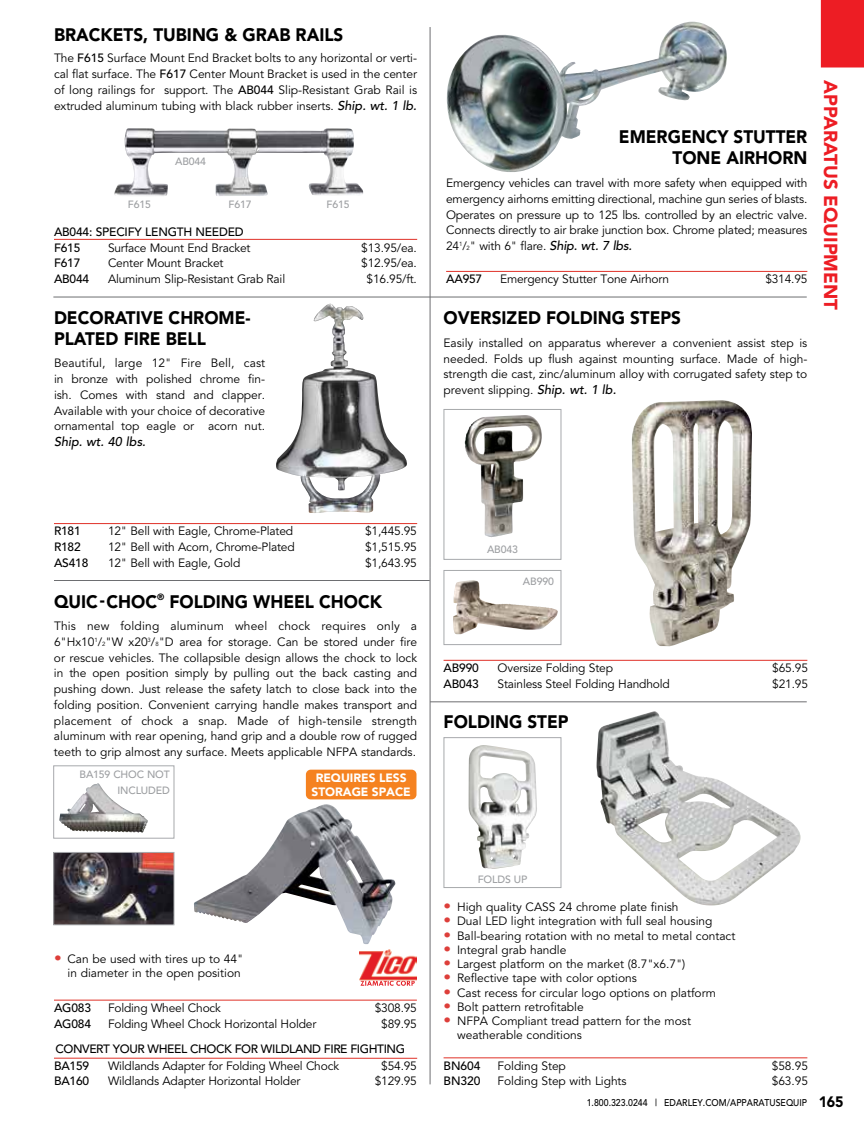
<style>
.page{position:relative;width:864px;height:1134px;background:#fff}
.page>*{position:absolute;margin:0;border:0;box-sizing:border-box;transform-origin:0 0}
.t1{font:900 18.75px "Avenir";color:#ed1d24}
.t2{font:900 18px/21px "Avenir";color:#000;scale:.95 1}
.t3{font:italic 500 12.75px "Avenir";letter-spacing:-.005em;color:#000}
.t4{font:12px/15.8px "Avenir";letter-spacing:-.005em;color:#000;text-align:justify}
.t5{font:500 12px "Avenir";letter-spacing:-.015em;color:#000}
.t6{font:500 12px "Avenir";letter-spacing:-.035em;color:#000}
.t7{font:900 12px/13.5px "Avenir";letter-spacing:-.005em;color:#fff;text-align:center}
.t8{font:500 10.5px/15.8px "Avenir";letter-spacing:-.015em;color:#9d9fa2;text-align:right}
.t9{font:500 9.75px "Avenir";color:#000;scale:.9 1}
.s1{font-weight:500}
.s2{font-weight:500;font-style:italic;font-size:12.75px}
.s3{font-size:6px}
.s4{font-size:14.4px;color:#dd3e3a}
.s5{font-weight:900;font-size:15px}
</style>
<div class="page">
<div style="left:821px;top:0;width:43px;height:68px;background:#ed1d24"></div>
<hr style="left:430px;top:27px;width:1px;height:540px;background:#6d6e71">
<hr style="left:430px;top:567px;width:1px;height:517px;background:#6d6e71">
<hr style="left:54px;top:580px;width:376px;height:1px;background:#6d6e71">
<hr style="left:53px;top:297px;width:754px;height:1px;background:#6d6e71">
<hr style="left:430px;top:701px;width:377px;height:1px;background:#6d6e71">
<img style="left:114px;top:128px;width:250px;height:68px">
<hr style="left:54px;top:239px;width:363px;height:1px;background:#e03128">
<img style="left:276px;top:304px;width:131px;height:209px">
<hr style="left:54px;top:523px;width:363px;height:1px;background:#e03128">
<img style="left:446px;top:22px;width:281px;height:150px">
<hr style="left:446px;top:271px;width:361px;height:1px;background:#e03128">
<img style="left:464px;top:415px;width:78px;height:122px">
<div style="left:444px;top:409px;width:117px;height:151px;border:1px solid #a7a9ac"></div>
<hr style="left:444px;top:660px;width:363px;height:1px;background:#e03128">
<img style="left:632px;top:400px;width:120px;height:246px">
<img style="left:453px;top:581px;width:105px;height:53px">
<div style="left:444px;top:570px;width:117px;height:75px;border:1px solid #a7a9ac"></div>
<img style="left:194px;top:804px;width:202px;height:140px">
<hr style="left:54px;top:1000px;width:363px;height:1px;background:#e03128">
<hr style="left:54px;top:1058px;width:363px;height:1px;background:#e03128">
<div style="left:306px;top:770px;width:111px;height:29px;background:#f58220;border-radius:5px"></div>
<img style="left:359px;top:949px;width:57px;height:32px">
<img style="left:360px;top:981px;width:55px;height:5px">
<img style="left:597px;top:711px;width:204px;height:195px">
<hr style="left:444px;top:1057px;width:363px;height:1px;background:#e03128">
<img style="left:59px;top:784px;width:38px;height:47px">
<div style="left:53px;top:765px;width:121px;height:74px;border:1px solid #a7a9ac"></div>
<img style="left:55px;top:854px;width:117px;height:69px">
<div style="left:53px;top:852px;width:121px;height:73px;border:1px solid #a7a9ac"></div>
<img style="left:469px;top:745px;width:68px;height:124px">
<div style="left:444px;top:737px;width:117px;height:151px;border:1px solid #a7a9ac"></div>
<h2 class="t2" style="left:54px;top:24px;width:306px">BRACKETS, TUBING &amp; GRAB RAILS</h2>
<p class="t4" style="left:54px;top:51px;width:365px">The <span class="s1">F615</span> Surface Mount End Bracket bolts to any horizontal or verti&shy;cal flat surface. The <span class="s1">F617</span> Center Mount Bracket is used in the center of long railings for support. The <span class="s1">AB044</span> Slip-Resistant Grab Rail is extruded aluminum tubing with black rubber inserts. <span class="s2">Ship. wt. 1 lb.</span></p>
<p class="t8" style="left:175px;top:153px;width:32px">AB044</p>
<p class="t8" style="left:229px;top:196px;width:25px">F617</p>
<p class="t8" style="left:327px;top:197px;width:25px">F615</p>
<p class="t5" style="left:54px;top:225px;width:191px">AB044: SPECIFY LENGTH NEEDED</p>
<p class="t8" style="left:128px;top:197px;width:25px">F615</p>
<p class="t5" style="left:54px;top:240px;width:28px">F615</p>
<p class="t4" style="left:108px;top:240px;width:144px">Surface Mount End Bracket</p>
<p class="t4" style="left:361px;top:240px;width:57px">$13.95/ea.</p>
<p class="t5" style="left:54px;top:256px;width:28px">F617</p>
<p class="t4" style="left:108px;top:256px;width:117px">Center Mount Bracket</p>
<p class="t4" style="left:361px;top:256px;width:57px">$12.95/ea.</p>
<p class="t5" style="left:54px;top:272px;width:37px">AB044</p>
<p class="t4" style="left:108px;top:271px;width:179px">Aluminum Slip-Resistant Grab Rail</p>
<p class="t4" style="left:367px;top:271px;width:52px">$16.95/ft.</p>
<h2 class="t2" style="left:54px;top:307px;width:208px">DECORATIVE CHROME-<br>PLATED FIRE BELL</h2>
<p class="t4" style="left:54px;top:356px;width:213px">Beautiful, large 12" Fire Bell, cast in bronze with polished chrome fin&shy;ish. Comes with stand and clapper.<br>Available with your choice of decorative ornamental top eagle or acorn nut.</p>
<p class="t3" style="left:54px;top:434px;width:93px">Ship. wt. 40 lbs.</p>
<h2 class="t2" style="left:619px;top:127px;width:200px;text-align:right">EMERGENCY STUTTER<br>TONE AIRHORN</h2>
<p class="t4" style="left:446px;top:175px;width:363px">Emergency vehicles can travel with more safety when equipped with emergency airhorns emitting directional, machine gun series of blasts.<br>Operates on pressure up to 125 lbs. controlled by an electric valve.<br>Connects directly to air brake junction box. Chrome plated; measures 24<sup>1</sup>/<span class="s3">2</span>" with 6" flare. <span class="s2">Ship. wt. 7 lbs.</span></p>
<p class="t5" style="left:446px;top:272px;width:38px">AA957</p>
<p class="t4" style="left:500px;top:271px;width:170px">Emergency Stutter Tone Airhorn</p>
<p class="t4" style="left:765px;top:271px;width:44px">$314.95</p>
<h2 class="t2" style="left:444px;top:307px;width:251px">OVERSIZED FOLDING STEPS</h2>
<p class="t4" style="left:444px;top:335px;width:365px">Easily installed on apparatus wherever a convenient assist step is needed. Folds up flush against mounting surface. Made of high&shy;strength die cast, zinc/aluminum alloy with corrugated safety step to prevent slipping. <span class="s2">Ship. wt. 1 lb.</span></p>
<h1 class="t1" style="left:842px;top:80px;width:231px;rotate:90deg">APPARATUS EQUIPMENT</h1>
<p class="t5" style="left:54px;top:524px;width:28px">R181</p>
<p class="t4" style="left:108px;top:523px;width:187px">12" Bell with Eagle, Chrome-Plated</p>
<p class="t4" style="left:365px;top:523px;width:53px">$1,445.95</p>
<p class="t5" style="left:54px;top:540px;width:28px">R182</p>
<p class="t4" style="left:108px;top:539px;width:188px">12" Bell with Acorn, Chrome-Plated</p>
<p class="t4" style="left:365px;top:539px;width:53px">$1,515.95</p>
<p class="t5" style="left:54px;top:556px;width:36px">AS418</p>
<p class="t4" style="left:108px;top:555px;width:134px">12" Bell with Eagle, Gold</p>
<p class="t4" style="left:365px;top:555px;width:53px">$1,643.95</p>
<h2 class="t2" style="left:54px;top:591px;width:347px">QUIC-CHOC<sup>®</sup> FOLDING WHEEL CHOCK</h2>
<p class="t4" style="left:54px;top:618px;width:365px">This new folding aluminum wheel chock requires only a 6"Hx10<sup>1</sup>/<span class="s3">2</span>"W x20<sup>3</sup>/<span class="s3">8</span>"D area for storage. Can be stored under fire or rescue vehicles. The collapsible design allows the chock to lock in the open position simply by pulling out the back casting and pushing down. Just release the safety latch to close back into the folding position. Convenient carrying handle makes transport and placement of chock a snap. Made of high-tensile strength aluminum with rear opening, hand grip and a double row of rugged teeth to grip almost any surface. Meets applicable NFPA standards.</p>
<p class="t8" style="left:80px;top:767px;width:92px">BA159 CHOC NOT<br>INCLUDED</p>
<p class="t7" style="left:312px;top:771px;width:101px">REQUIRES LESS<br>STORAGE SPACE</p>
<p class="t8" style="left:487px;top:541px;width:32px">AB043</p>
<p class="t8" style="left:523px;top:574px;width:32px">AB990</p>
<p class="t5" style="left:444px;top:661px;width:37px">AB990</p>
<p class="t4" style="left:498px;top:661px;width:117px">Oversize Folding Step</p>
<p class="t4" style="left:772px;top:661px;width:37px">$65.95</p>
<p class="t5" style="left:444px;top:677px;width:37px">AB043</p>
<p class="t4" style="left:498px;top:676px;width:174px">Stainless Steel Folding Handhold</p>
<p class="t4" style="left:772px;top:676px;width:37px">$21.95</p>
<h2 class="t2" style="left:444px;top:711px;width:133px">FOLDING STEP</h2>
<p class="t4" style="left:54px;top:952px;width:191px;line-height:14.2px;text-align:right"><span class="s4">•</span> Can be used with tires up to 44" in diameter in the open position</p>
<p class="t5" style="left:54px;top:1001px;width:39px">AG083</p>
<p class="t4" style="left:108px;top:1000px;width:115px">Folding Wheel Chock</p>
<p class="t4" style="left:375px;top:1000px;width:44px">$308.95</p>
<p class="t5" style="left:54px;top:1017px;width:39px">AG084</p>
<p class="t4" style="left:108px;top:1016px;width:210px">Folding Wheel Chock Horizontal Holder</p>
<p class="t4" style="left:381px;top:1016px;width:37px">$89.95</p>
<p class="t6" style="left:56px;top:1042px;width:351px">CONVERT YOUR WHEEL CHOCK FOR WILDLAND FIRE FIGHTING</p>
<p class="t5" style="left:54px;top:1059px;width:37px">BA159</p>
<p class="t4" style="left:108px;top:1058px;width:233px">Wildlands Adapter for Folding Wheel Chock</p>
<p class="t4" style="left:381px;top:1058px;width:37px">$54.95</p>
<p class="t5" style="left:54px;top:1074px;width:37px">BA160</p>
<p class="t4" style="left:108px;top:1074px;width:194px">Wildlands Adapter Horizontal Holder</p>
<p class="t4" style="left:375px;top:1074px;width:44px">$129.95</p>
<p class="t8" style="left:478px;top:872px;width:51px">FOLDS UP</p>
<p class="t4" style="left:444px;top:900px;width:237px"><span class="s4">•</span> High quality CASS 24 chrome plate finish</p>
<p class="t4" style="left:444px;top:914px;width:270px"><span class="s4">•</span> Dual LED light integration with full seal housing</p>
<p class="t4" style="left:444px;top:928px;width:293px"><span class="s4">•</span> Ball-bearing rotation with no metal to metal contact</p>
<p class="t4" style="left:444px;top:942px;width:124px"><span class="s4">•</span> Integral grab handle</p>
<p class="t4" style="left:444px;top:957px;width:243px"><span class="s4">•</span> Largest platform on the market (8.7"x6.7")</p>
<p class="t4" style="left:444px;top:971px;width:195px"><span class="s4">•</span> Reflective tape with color options</p>
<p class="t4" style="left:444px;top:985px;width:274px"><span class="s4">•</span> Cast recess for circular logo options on platform</p>
<p class="t4" style="left:444px;top:999px;width:142px"><span class="s4">•</span> Bolt pattern retrofitable</p>
<p class="t4" style="left:457px;top:1014px;width:235px;line-height:14.2px;text-indent:-14px"><span class="s4">•</span> NFPA Compliant tread pattern for the most weatherable conditions</p>
<p class="t5" style="left:444px;top:1059px;width:38px">BN604</p>
<p class="t4" style="left:498px;top:1058px;width:70px">Folding Step</p>
<p class="t4" style="left:772px;top:1058px;width:38px">$58.95</p>
<p class="t5" style="left:444px;top:1074px;width:38px">BN320</p>
<p class="t4" style="left:498px;top:1074px;width:131px">Folding Step with Lights</p>
<p class="t4" style="left:772px;top:1074px;width:38px">$63.95</p>
<p class="t9" style="left:587px;top:1097px;width:287px">1.800.323.0244 | EDARLEY.COM/APPARATUSEQUIP <span class="s5">165</span></p>
</div>
